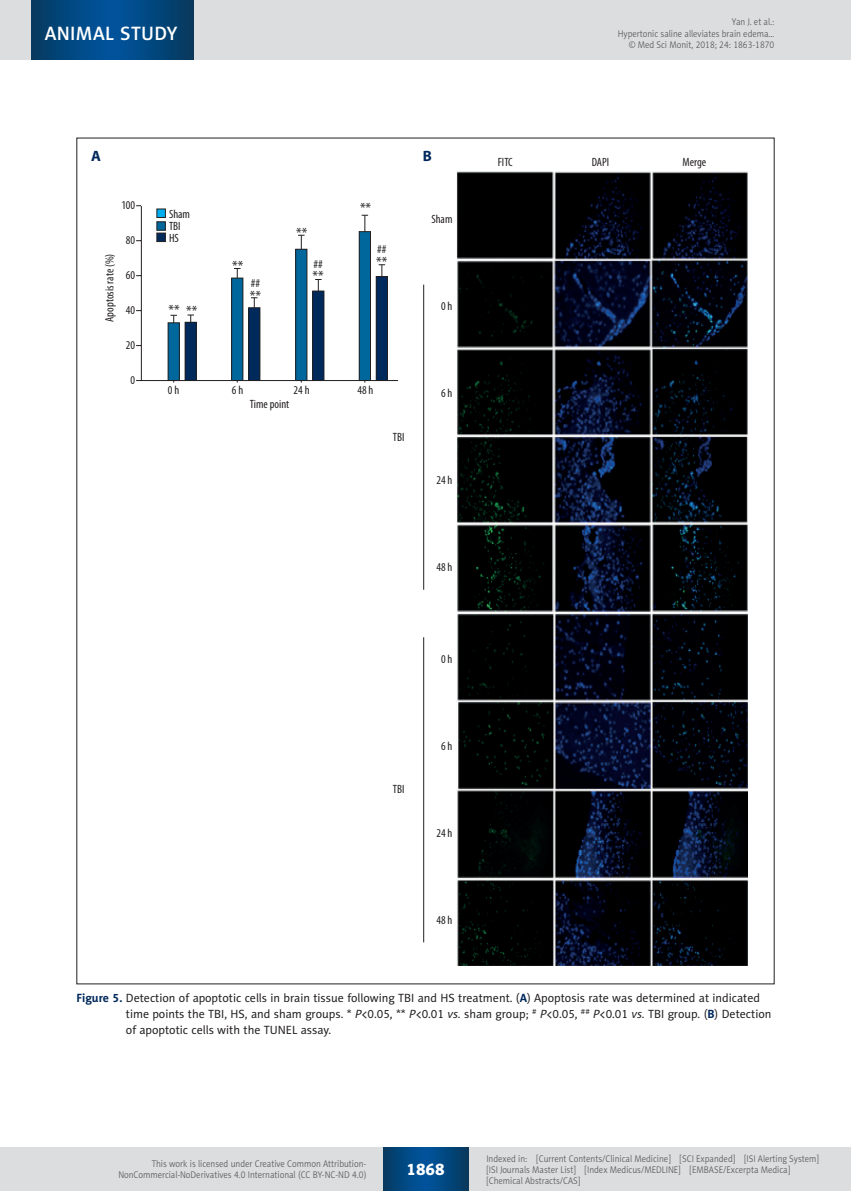
<style>
.page{position:relative;width:851px;height:1191px;background:#fff}
.page>*{position:absolute;margin:0;border:0;box-sizing:border-box;transform-origin:0 0}
.t1{font:19.5px "Naomi Sans EFN Medium";letter-spacing:.015em;color:#fff}
.t2{font:16.5px "Naomi Sans EFN Heavy";color:#fff}
.t3{font:condensed 15px "Myriad Pro";color:#231f20}
.t4{font:700 15px "Myriad Pro";color:#00295c}
.MSM_Rycina_tytul{font:12px/15.8px "Naomi Sans EFN";color:#231f20}
.t5{font:condensed 12px/12px "Myriad Pro";color:#231f20}
.t6{font:9.75px/11.2px "Naomi Sans EFN Light";color:#57585a;text-align:right;scale:.9 1}
.s1{font-weight:700;color:#00295c}
.s2{font-style:italic}
</style>
<div class="page">
<img style="left:456px;top:172px;width:291px;height:793px">
<hr style="left:423px;top:285px;width:1px;height:305px;background:#231f20">
<hr style="left:423px;top:637px;width:1px;height:305px;background:#231f20">
<svg style="left:173px;top:381px;width:24px;height:2px"></svg>
<svg style="left:136px;top:205px;width:263px;height:176px"></svg>
<svg style="left:231px;top:214px;width:157px;height:169px"></svg>
<div style="left:156px;top:233px;width:10px;height:9px;background:#00295c;border:1px solid #231f20"></div>
<div style="left:156px;top:221px;width:10px;height:10px;background:#00679d;border:1px solid #231f20"></div>
<div style="left:156px;top:209px;width:10px;height:9px;background:#00aeef;border:1px solid #231f20"></div>
<div style="left:0;top:1148px;width:850px;height:43px;background:#dcdddf"></div>
<svg style="left:383px;top:1147px;width:85px;height:43px;background:#02477e"></svg>
<div style="left:0;top:0;width:850px;height:60px;background:#dcdddf"></div>
<hr style="left:850px;top:0;width:1px;height:60px;background:#dcdddf">
<svg style="left:32px;top:0;width:161px;height:60px;background:#02477f"></svg>
<h1 class="t1" style="left:45px;top:22px;width:134px">ANIMAL STUDY</h1>
<p class="t4" style="left:91px;top:147px;width:11px">A</p>
<p class="t4" style="left:423px;top:147px;width:11px">B</p>
<p class="t5" style="left:121px;top:200px;width:15px">100</p>
<p class="t5" style="left:126px;top:234px;width:11px">80</p>
<p class="t5" style="left:126px;top:269px;width:11px">60</p>
<p class="t5" style="left:126px;top:304px;width:11px">40</p>
<p class="t5" style="left:126px;top:339px;width:11px">20</p>
<p class="t5" style="left:131px;top:374px;width:6px">0</p>
<p class="t5" style="left:104px;top:322px;width:70px;rotate:-90deg">Apoptosis rate (%)</p>
<p class="t5" style="left:169px;top:208px;width:22px">Sham<br>TBI<br>HS</p>
<p class="t3" style="left:168px;top:302px;width:30px">** **</p>
<p class="t5" style="left:168px;top:384px;width:13px">0 h</p>
<p class="t3" style="left:232px;top:257px;width:13px">**</p>
<p class="t5" style="left:251px;top:277px;width:11px">##</p>
<p class="t3" style="left:250px;top:288px;width:13px">**</p>
<p class="t3" style="left:296px;top:225px;width:13px">**</p>
<p class="t5" style="left:313px;top:258px;width:11px">##</p>
<p class="t3" style="left:312px;top:268px;width:13px">**</p>
<p class="t3" style="left:360px;top:200px;width:13px">**</p>
<p class="t5" style="left:377px;top:243px;width:11px">##</p>
<p class="t3" style="left:376px;top:254px;width:13px">**</p>
<p class="t5" style="left:431px;top:213px;width:22px">Sham</p>
<p class="t5" style="left:441px;top:300px;width:13px">0 h</p>
<p class="t5" style="left:232px;top:384px;width:13px">6 h</p>
<p class="t5" style="left:293px;top:384px;width:17px">24 h</p>
<p class="t5" style="left:357px;top:384px;width:17px">48 h</p>
<p class="t5" style="left:250px;top:398px;width:41px">Time point</p>
<p class="t5" style="left:393px;top:431px;width:13px">TBI</p>
<p class="t5" style="left:441px;top:387px;width:13px">6 h</p>
<p class="t5" style="left:436px;top:474px;width:17px">24 h</p>
<p class="t5" style="left:436px;top:561px;width:17px">48 h</p>
<p class="t5" style="left:393px;top:783px;width:13px">TBI</p>
<p class="t5" style="left:441px;top:653px;width:13px">0 h</p>
<p class="t5" style="left:441px;top:740px;width:13px">6 h</p>
<p class="t5" style="left:436px;top:827px;width:17px">24 h</p>
<p class="t5" style="left:436px;top:914px;width:17px">48 h</p>
<p class="t5" style="left:497px;top:156px;width:16px">FITC</p>
<p class="t6" style="left:617px;top:16px;width:175px">Yan J. et al.:<br>Hypertonic saline alleviates brain edema… © Med Sci Monit, 2018; 24: 1863-1870</p>
<p class="t5" style="left:591px;top:156px;width:19px">DAPI</p>
<p class="t5" style="left:682px;top:156px;width:25px">Merge</p>
<p class="MSM_Rycina_tytul" style="left:126px;top:990px;width:647px;text-indent:-49px"><span class="s1">Figure 5.</span> Detection of apoptotic cells in brain tissue following TBI and HS treatment. (<span class="s1">A</span>) Apoptosis rate was determined at indicated time points the TBI, HS, and sham groups. * <span class="s2">P</span>&lt;0.05, ** <span class="s2">P</span>&lt;0.01 <span class="s2">vs.</span> sham group; <sup>#</sup> <span class="s2">P</span>&lt;0.05, <sup>##</sup> <span class="s2">P</span>&lt;0.01 <span class="s2">vs.</span> TBI group. (<span class="s1">B</span>) Detection of apoptotic cells with the TUNEL assay.</p>
<p class="t6" style="left:118px;top:1158px;width:277px">This work is licensed under Creative Common Attribution-<br>NonCommercial-NoDerivatives 4.0 International (CC BY-NC-ND 4.0)</p>
<h2 class="t2" style="left:406px;top:1159px;width:40px">1868</h2>
<p class="t6" style="left:486px;top:1152px;width:371px;text-align:left">Indexed in: [Current Contents/Clinical Medicine] [SCI Expanded] [ISI Alerting System] [ISI Journals Master List] [Index Medicus/MEDLINE] [EMBASE/Excerpta Medica] [Chemical Abstracts/CAS]</p>
</div>
